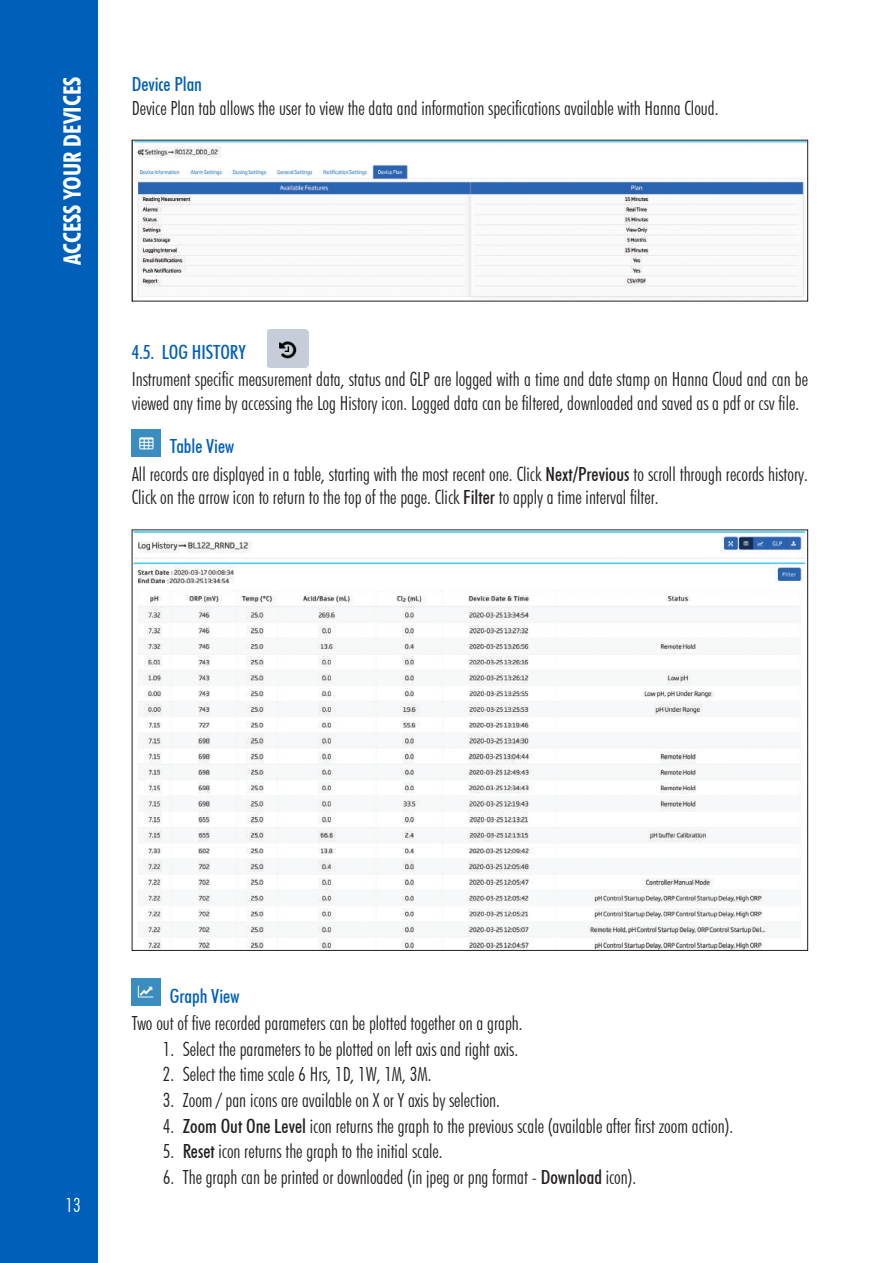
<style>
.page{position:relative;width:893px;height:1263px;background:#fff}
.page>*{position:absolute;margin:0;border:0;box-sizing:border-box;transform-origin:0 0}
.t1{font:700 condensed 24px "Futura BT";color:#fff}
.t2{font:300 condensed 19.5px/23.4px "Futura BT";color:#231f20}
.t3{font:500 condensed 19.5px "Futura BT";letter-spacing:-.005em;color:#005fb9}
.t4{font:300 condensed 19.5px "Futura BT";color:#fff}
.s1{font-weight:500;color:#005fb9}
.s2{font-weight:500}
</style>
<div class="page">
<div style="left:0;top:0;width:98px;height:1263px;background:#005fb9"></div>
<img style="left:134px;top:142px;width:672px;height:156px">
<img style="left:132px;top:429px;width:28px;height:27px">
<img style="left:134px;top:532px;width:672px;height:417px">
<img style="left:132px;top:979px;width:28px;height:27px">
<img style="left:268px;top:330px;width:40px;height:38px">
<p class="t1" style="left:58px;top:265px;width:190px;rotate:-90deg">ACCESS YOUR DEVICES</p>
<p class="t3" style="left:132px;top:73px;width:72px">Device Plan</p>
<p class="t2" style="left:132px;top:96px;width:588px">Device Plan tab allows the user to view the data and information specifications available with Hanna Cloud.</p>
<p class="t3" style="left:132px;top:340px;width:116px">4.5. LOG HISTORY</p>
<p class="t2" style="left:132px;top:368px;width:678px">Instrument specific measurement data, status and GLP are logged with a time and date stamp on Hanna Cloud and can be viewed any time by accessing the Log History icon. Logged data can be filtered, downloaded and saved as a pdf or csv file.</p>
<p class="t2" style="left:132px;top:432px;width:678px;line-height:27.6px;text-indent:38px"><span class="s1">Table View<br></span>All records are displayed in a table, starting with the most recent one. Click <span class="s2">Next/Previous</span> to scroll through records history.</p>
<p class="t2" style="left:132px;top:486px;width:528px">Click on the arrow icon to return to the top of the page. Click <span class="s2">Filter</span> to apply a time interval filter.</p>
<p class="t4" style="left:66px;top:1193px;width:17px">13</p>
<p class="t3" style="left:170px;top:984px;width:71px">Graph View</p>
<p class="t2" style="left:132px;top:1012px;width:392px">Two out of five recorded parameters can be plotted together on a graph.</p>
<p class="t2" style="left:163px;top:1037px;width:357px">1. Select the parameters to be plotted on left axis and right axis.</p>
<p class="t2" style="left:163px;top:1063px;width:270px">2. Select the time scale 6 Hrs, 1D, 1W, 1M, 3M.</p>
<p class="t2" style="left:163px;top:1088px;width:339px">3. Zoom / pan icons are available on X or Y axis by selection.</p>
<p class="t2" style="left:163px;top:1114px;width:572px">4. <span class="s2">Zoom Out One Level</span> icon returns the graph to the previous scale (available after first zoom action).</p>
<p class="t2" style="left:163px;top:1139px;width:281px">5. <span class="s2">Reset</span> icon returns the graph to the initial scale.</p>
<p class="t2" style="left:163px;top:1165px;width:475px">6. The graph can be printed or downloaded (in jpeg or png format - <span class="s2">Download</span> icon).</p>
</div>
